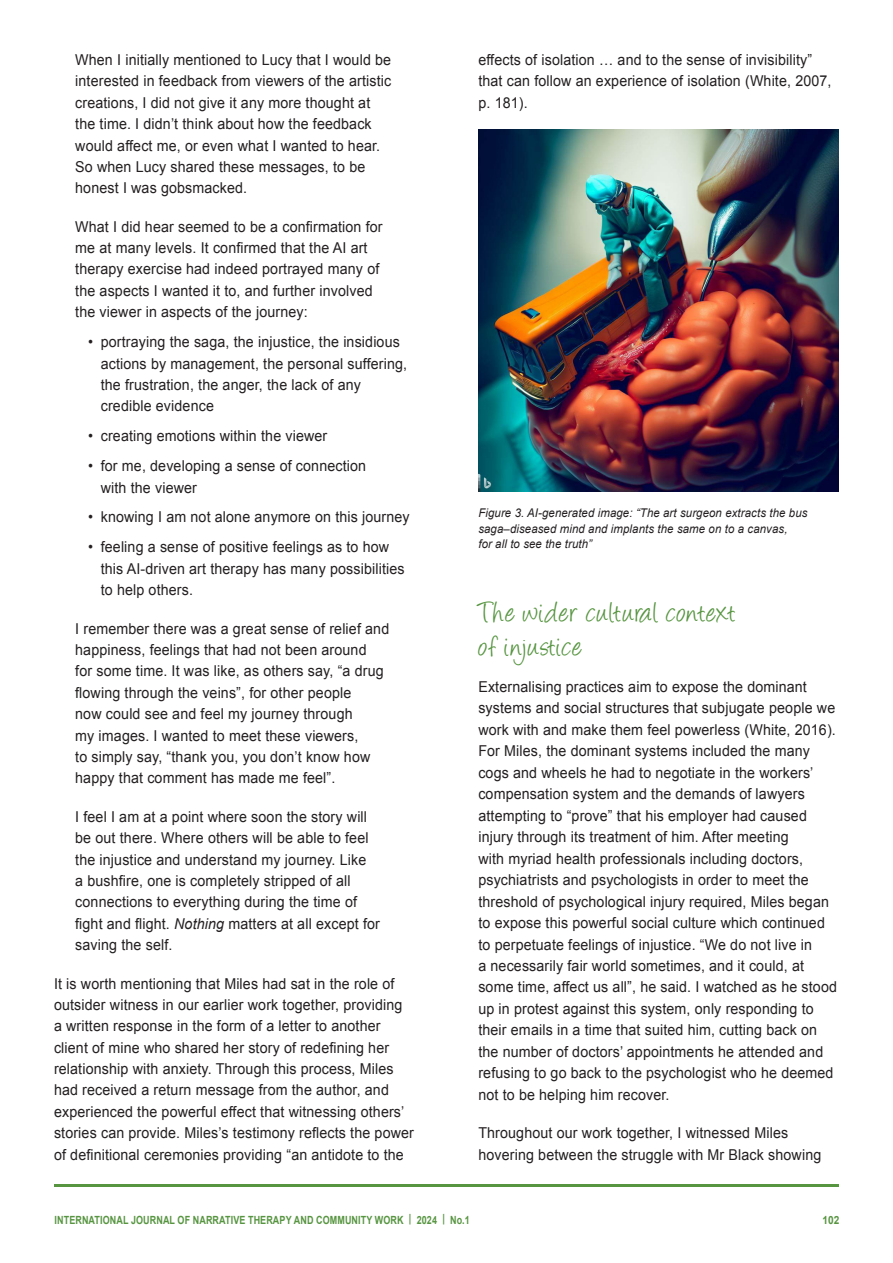
<style>
.page{position:relative;width:893px;height:1263px;background:#fff}
.page>*{position:absolute;margin:0;border:0;box-sizing:border-box;transform-origin:0 0}
.Heading_1{font:33px/33.5px "Angelina";letter-spacing:.035em;color:#579541;scale:.95 1}
.Paragraph{font:15px/21.5px "Arial";letter-spacing:.01em;color:#231f20;scale:.95 1}
.Displayed_quotation{font:15px/21.5px "Arial";letter-spacing:.01em;color:#231f20;scale:.95 1}
.Figure_caption{font:italic 12px/15.5px "Arial";letter-spacing:.01em;color:#231f20;scale:.95 1}
.t1{font:700 11.25px "Arial";letter-spacing:.01em;color:#579541;scale:.8 1}
.t2{font:700 11.25px "Arial";letter-spacing:.01em;color:#579541;scale:.9 1}
.s1{font-style:italic}
</style>
<div class="page">
<hr style="left:54px;top:1184px;width:785px;height:2px;background:#579541">
<img style="left:478px;top:130px;width:361px;height:362px">
<p class="Displayed_quotation" style="left:75px;top:49px;width:334px">When I initially mentioned to Lucy that I would be interested in feedback from viewers of the artistic creations, I did not give it any more thought at the time. I didn’t think about how the feedback would affect me, or even what I wanted to hear.<br>So when Lucy shared these messages, to be honest I was gobsmacked.</p>
<p class="Displayed_quotation" style="left:75px;top:216px;width:325px">What I did hear seemed to be a confirmation for me at many levels. It confirmed that the AI art therapy exercise had indeed portrayed many of the aspects I wanted it to, and further involved the viewer in aspects of the journey:</p>
<p class="Paragraph" style="left:101px;top:331px;width:324px;text-indent:-13px">• portraying the saga, the injustice, the insidious actions by management, the personal suffering, the frustration, the anger, the lack of any credible evidence</p>
<p class="Paragraph" style="left:88px;top:425px;width:253px">• creating emotions within the viewer</p>
<p class="Paragraph" style="left:101px;top:455px;width:281px;text-indent:-13px">• for me, developing a sense of connection with the viewer</p>
<p class="Paragraph" style="left:88px;top:507px;width:340px">• knowing I am not alone anymore on this journey</p>
<p class="Paragraph" style="left:101px;top:536px;width:321px;text-indent:-13px">• feeling a sense of positive feelings as to how this AI-driven art therapy has many possibilities to help others.</p>
<p class="Displayed_quotation" style="left:75px;top:618px;width:332px">I remember there was a great sense of relief and happiness, feelings that had not been around<br>for some time. It was like, as others say, “a drug flowing through the veins”, for other people<br>now could see and feel my journey through<br>my images. I wanted to meet these viewers,<br>to simply say, “thank you, you don’t know how happy that comment has made me feel”.</p>
<p class="Displayed_quotation" style="left:75px;top:806px;width:322px">I feel I am at a point where soon the story will be out there. Where others will be able to feel the injustice and understand my journey. Like<br>a bushfire, one is completely stripped of all connections to everything during the time of fight and flight. <span class="s1">Nothing</span> matters at all except for saving the self.</p>
<p class="Paragraph" style="left:54px;top:973px;width:380px">It is worth mentioning that Miles had sat in the role of outsider witness in our earlier work together, providing a written response in the form of a letter to another client of mine who shared her story of redefining her relationship with anxiety. Through this process, Miles had received a return message from the author, and experienced the powerful effect that witnessing others’ stories can provide. Miles’s testimony reflects the power of definitional ceremonies providing “an antidote to the</p>
<p class="Paragraph" style="left:478px;top:49px;width:373px">effects of isolation … and to the sense of invisibility” that can follow an experience of isolation (White, 2007, p. 181).</p>
<p class="Figure_caption" style="left:478px;top:505px;width:348px">Figure 3. AI-generated image: “The art surgeon extracts the bus saga–diseased mind and implants the same on to a canvas,<br>for all to see the truth”</p>
<p class="Heading_1" style="left:478px;top:599px;width:272px">The wider cultural context of injustice</p>
<p class="Paragraph" style="left:478px;top:676px;width:379px">Externalising practices aim to expose the dominant systems and social structures that subjugate people we work with and make them feel powerless (White, 2016).<br>For Miles, the dominant systems included the many cogs and wheels he had to negotiate in the workers’ compensation system and the demands of lawyers attempting to “prove” that his employer had caused injury through its treatment of him. After meeting<br>with myriad health professionals including doctors, psychiatrists and psychologists in order to meet the threshold of psychological injury required, Miles began to expose this powerful social culture which continued to perpetuate feelings of injustice. “We do not live in<br>a necessarily fair world sometimes, and it could, at some time, affect us all”, he said. I watched as he stood up in protest against this system, only responding to their emails in a time that suited him, cutting back on the number of doctors’ appointments he attended and refusing to go back to the psychologist who he deemed not to be helping him recover.</p>
<p class="Paragraph" style="left:478px;top:1122px;width:362px">Throughout our work together, I witnessed Miles hovering between the struggle with Mr Black showing</p>
<p class="t1" style="left:55px;top:1212px;width:521px">INTERNATIONAL JOURNAL OF NARRATIVE THERAPY AND COMMUNITY WORK | 2024 | No.1</p>
<p class="t2" style="left:822px;top:1212px;width:20px">102</p>
</div>
